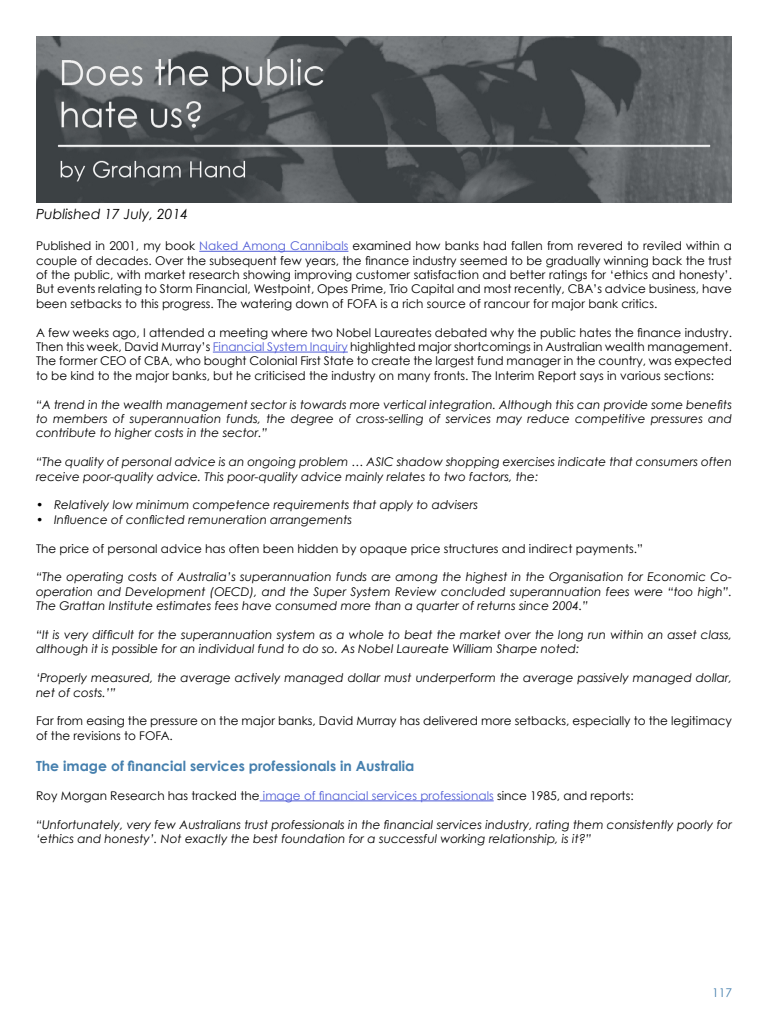
<style>
.page{position:relative;width:768px;height:1024px;background:#fff}
.page>*{position:absolute;margin:0;border:0;box-sizing:border-box;transform-origin:0 0}
.t1{font:700 14px "Century Gothic";color:#4680ae}
.t2{font:italic 14px "Century Gothic";color:#000}
.t3{font:italic 12px/14.4px "Century Gothic";color:#000}
.t4{font:12px/14.4px "Century Gothic";color:#000;text-align:justify}
.t5{font:12px "Century Gothic";color:#4680ae}
.s1{color:#4f5cd6}
.s2{font-style:normal}
</style>
<div class="page">
<hr style="left:199px;top:251px;width:149px;height:1px;background:#4f5cd6">
<hr style="left:213px;top:352px;width:135px;height:1px;background:#4f5cd6">
<hr style="left:260px;top:801px;width:234px;height:1px;background:#4f5cd6">
<img style="left:36px;top:36px;width:696px;height:166px">
<p class="t2" style="left:36px;top:205px;width:154px">Published 17 July, 2014</p>
<p class="t4" style="left:36px;top:238px;width:698px">Published in 2001, my book <span class="s1">Naked Among Cannibals</span> examined how banks had fallen from revered to reviled within a couple of decades. Over the subsequent few years, the finance industry seemed to be gradually winning back the trust of the public, with market research showing improving customer satisfaction and better ratings for ‘ethics and honesty’.<br>But events relating to Storm Financial, Westpoint, Opes Prime, Trio Capital and most recently, CBA’s advice business, have been setbacks to this progress. The watering down of FOFA is a rich source of rancour for major bank critics.</p>
<p class="t4" style="left:36px;top:325px;width:698px">A few weeks ago, I attended a meeting where two Nobel Laureates debated why the public hates the finance industry.<br>Then this week, David Murray’s <span class="s1">Financial System Inquiry</span> highlighted major shortcomings in Australian wealth management.<br>The former CEO of CBA, who bought Colonial First State to create the largest fund manager in the country, was expected to be kind to the major banks, but he criticised the industry on many fronts. The Interim Report says in various sections:</p>
<p class="t3" style="left:36px;top:397px;width:698px;text-align:justify">“A trend in the wealth management sector is towards more vertical integration. Although this can provide some benefits to members of superannuation funds, the degree of cross-selling of services may reduce competitive pressures and contribute to higher costs in the sector.”</p>
<p class="t3" style="left:36px;top:454px;width:698px">“The quality of personal advice is an ongoing problem … ASIC shadow shopping exercises indicate that consumers often receive poor-quality advice. This poor-quality advice mainly relates to two factors, the:</p>
<p class="t3" style="left:36px;top:498px;width:444px"><span class="s2">•</span> Relatively low minimum competence requirements that apply to advisers</p>
<p class="t3" style="left:36px;top:512px;width:318px"><span class="s2">•</span> Influence of conflicted remuneration arrangements</p>
<p class="t4" style="left:36px;top:541px;width:608px">The price of personal advice has often been hidden by opaque price structures and indirect payments.”</p>
<p class="t3" style="left:36px;top:570px;width:698px;text-align:justify">“The operating costs of Australia’s superannuation funds are among the highest in the Organisation for Economic Co&shy;operation and Development (OECD), and the Super System Review concluded superannuation fees were “too high”.<br>The Grattan Institute estimates fees have consumed more than a quarter of returns since 2004.”</p>
<p class="t3" style="left:36px;top:627px;width:697px">“It is very difficult for the superannuation system as a whole to beat the market over the long run within an asset class, although it is possible for an individual fund to do so. As Nobel Laureate William Sharpe noted:</p>
<p class="t3" style="left:36px;top:670px;width:698px">‘Properly measured, the average actively managed dollar must underperform the average passively managed dollar, net of costs.’”</p>
<p class="t4" style="left:36px;top:714px;width:697px">Far from easing the pressure on the major banks, David Murray has delivered more setbacks, especially to the legitimacy of the revisions to FOFA.</p>
<p class="t1" style="left:36px;top:757px;width:380px">The image of financial services professionals in Australia</p>
<p class="t4" style="left:36px;top:788px;width:599px">Roy Morgan Research has tracked the <span class="s1">image of financial services professionals</span> since 1985, and reports:</p>
<p class="t3" style="left:36px;top:817px;width:698px">“Unfortunately, very few Australians trust professionals in the financial services industry, rating them consistently poorly for ‘ethics and honesty’. Not exactly the best foundation for a successful working relationship, is it?”</p>
<p class="t5" style="left:712px;top:985px;width:21px">117</p>
</div>
